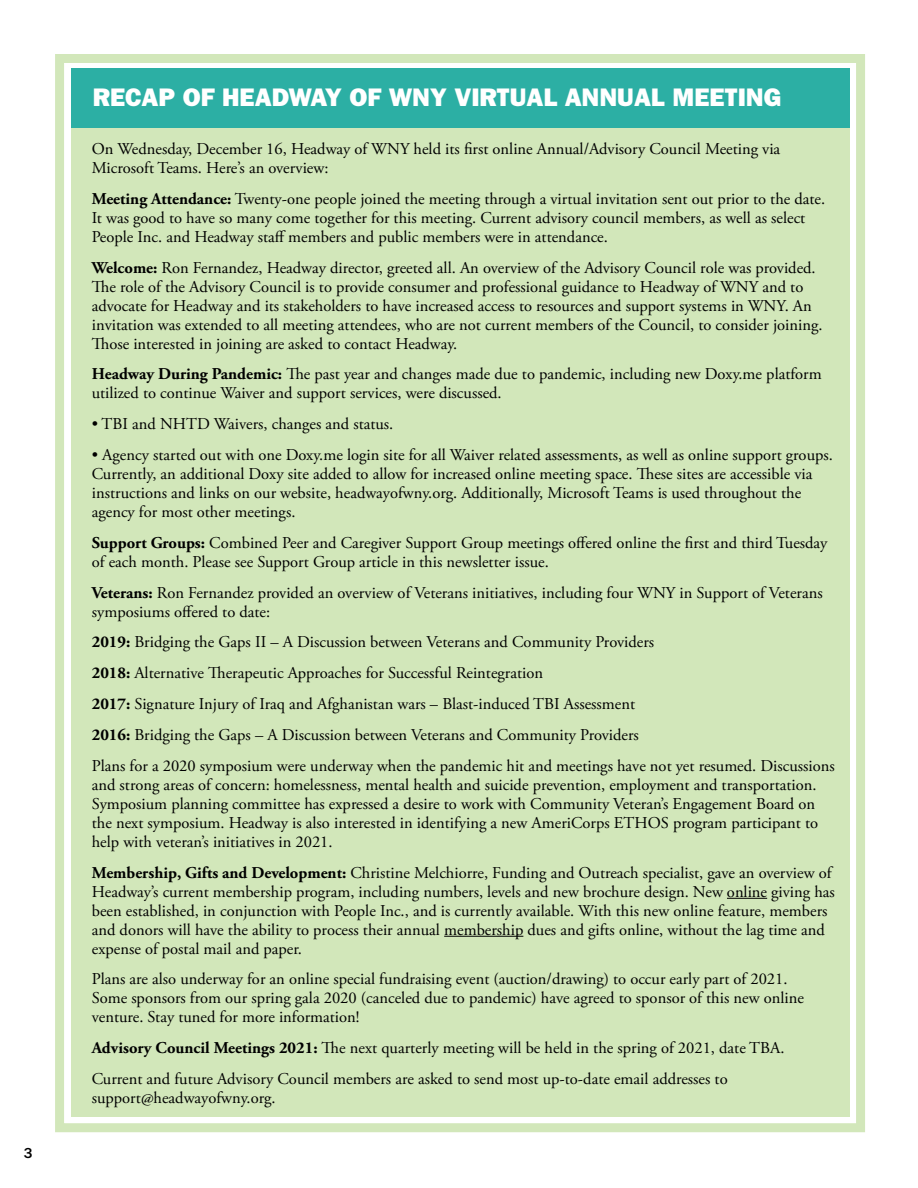
<style>
.page{position:relative;width:918px;height:1188px;background:#fff}
.page>*{position:absolute;margin:0;border:0;box-sizing:border-box;transform-origin:0 0}
.t1{font:800 25.5px "Franklin Gothic";color:#fff}
.t2{font:16.5px/19px "Adobe Garamond Pro";color:#000}
.t3{font:500 15px "Franklin Gothic";color:#000}
.s1{font-weight:700}
</style>
<div class="page">
<div style="left:55px;top:54px;width:810px;height:1078px;border:9px solid #d2e7ba"></div>
<div style="left:71px;top:81px;width:779px;height:1036px;background:#d2e7ba"></div>
<hr style="left:727px;top:898px;width:40px;height:1px;background:#000">
<hr style="left:444px;top:936px;width:79px;height:1px;background:#000">
<div style="left:71px;top:68px;width:779px;height:59px;background:#2cafa4"></div>
<p class="t3" style="left:24px;top:1145px;width:10px">3</p>
<h1 class="t1" style="left:93px;top:82px;width:491px">RECAP OF HEADWAY OF WNY VIRTUAL ANN</h1>
<h1 class="t1" style="left:617px;top:82px;width:165px">UAL MEETING</h1>
<p class="t2" style="left:92px;top:140px;width:690px">On Wednesday, December 16, Headway of WNY held its first online Annual/Advisory Council Meeting via<br>Microsoft Teams. Here’s an overview:</p>
<p class="t2" style="left:92px;top:190px;width:735px"><span class="s1">Meeting Attendance:</span> Twenty-one people joined the meeting through a virtual invitation sent out prior to the date.<br>It was good to have so many come together for this meeting. Current advisory council members, as well as select<br>People Inc. and Headway staff members and public members were in attendance.</p>
<p class="t2" style="left:92px;top:259px;width:732px"><span class="s1">Welcome:</span> Ron Fernandez, Headway director, greeted all. An overview of the Advisory Council role was provided.<br>The role of the Advisory Council is to provide consumer and professional guidance to Headway of WNY and to advocate for Headway and its stakeholders to have increased access to resources and support systems in WNY. An invitation was extended to all meeting attendees, who are not current members of the Council, to consider joining.<br>Those interested in joining are asked to contact Headway.</p>
<p class="t2" style="left:92px;top:365px;width:731px"><span class="s1">Headway During Pandemic:</span> The past year and changes made due to pandemic, including new Doxy.me platform utilized to continue Waiver and support services, were discussed.</p>
<p class="t2" style="left:92px;top:415px;width:303px">• TBI and NHTD Waivers, changes and status.</p>
<p class="t2" style="left:92px;top:446px;width:743px">• Agency started out with one Doxy.me login site for all Waiver related assessments, as well as online support groups.<br>Currently, an additional Doxy site added to allow for increased online meeting space. These sites are accessible via instructions and links on our website, headwayofwny.org. Additionally, Microsoft Teams is used throughout the agency for most other meetings.</p>
<p class="t2" style="left:92px;top:534px;width:737px"><span class="s1">Support Groups:</span> Combined Peer and Caregiver Support Group meetings offered online the first and third Tuesday of each month. Please see Support Group article in this newsletter issue.</p>
<p class="t2" style="left:92px;top:583px;width:732px"><span class="s1">Veterans:</span> Ron Fernandez provided an overview of Veterans initiatives, including four WNY in Support of Veterans symposiums offered to date:</p>
<p class="t2" style="left:92px;top:627px;width:744px;line-height:30.9px"><span class="s1">2019:</span> Bridging the Gaps II – A Discussion between Veterans and Community Providers<br><span class="s1">2018:</span> Alternative Therapeutic Approaches for Successful Reintegration<br><span class="s1">2017:</span> Signature Injury of Iraq and Afghanistan wars – Blast-induced TBI Assessment<br><span class="s1">2016:</span> Bridging the Gaps – A Discussion between Veterans and Community Providers<br>Plans for a 2020 symposium were underway when the pandemic hit and meetings have not yet resumed. Discussions</p>
<p class="t2" style="left:92px;top:776px;width:728px">and strong areas of concern: homelessness, mental health and suicide prevention, employment and transportation.<br>Symposium planning committee has expressed a desire to work with Community Veteran’s Engagement Board on the next symposium. Headway is also interested in identifying a new AmeriCorps ETHOS program participant to help with veteran’s initiatives in 2021.</p>
<p class="t2" style="left:92px;top:864px;width:745px"><span class="s1">Membership, Gifts and Development:</span> Christine Melchiorre, Funding and Outreach specialist, gave an overview of Headway’s current membership program, including numbers, levels and new brochure design. New online giving has been established, in conjunction with People Inc., and is currently available. With this new online feature, members and donors will have the ability to process their annual membership dues and gifts online, without the lag time and expense of postal mail and paper.</p>
<p class="t2" style="left:92px;top:970px;width:714px">Plans are also underway for an online special fundraising event (auction/drawing) to occur early part of 2021.<br>Some sponsors from our spring gala 2020 (canceled due to pandemic) have agreed to sponsor of this new online venture. Stay tuned for more information!</p>
<p class="t2" style="left:92px;top:1033px;width:694px;line-height:30.9px"><span class="s1">Advisory Council Meetings 2021:</span> The next quarterly meeting will be held in the spring of 2021, date TBA.<br>Current and future Advisory Council members are asked to send most up-to-date email addresses to</p>
<p class="t2" style="left:92px;top:1089px;width:185px">support@headwayofwny.org.</p>
</div>
